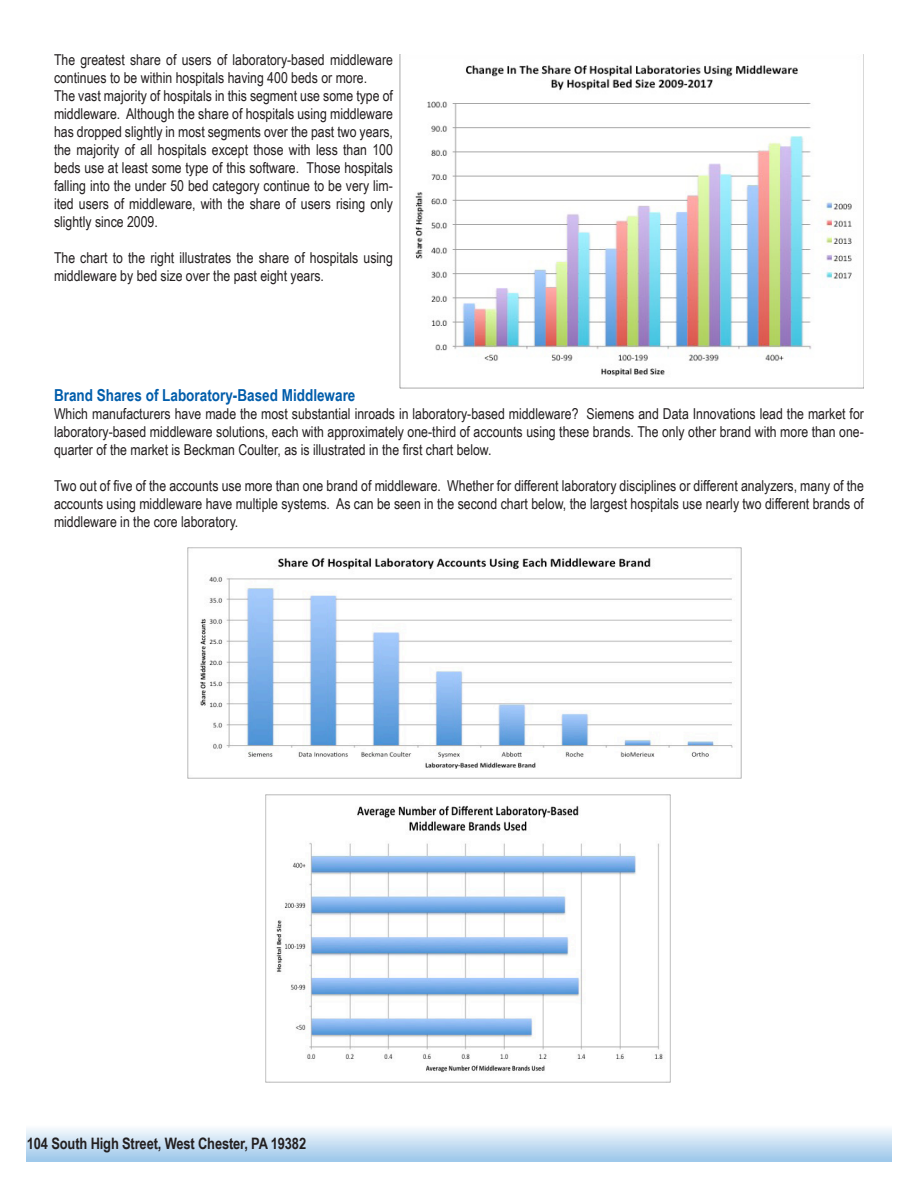
<style>
.page{position:relative;width:918px;height:1188px;background:#fff}
.page>*{position:absolute;margin:0;border:0;box-sizing:border-box;transform-origin:0 0}
.t1{font:700 16.5px "Arial Narrow";color:#015dab}
.t2{font:700 15.75px "Arial Narrow";letter-spacing:-.01em;color:#231f20}
.t3{font:15px/18px "Arial Narrow";color:#231f20;text-align:justify}
</style>
<div class="page">
<svg style="left:27px;top:1128px;width:864px;height:34px;background:#c6def2"></svg>
<img style="left:400px;top:54px;width:464px;height:334px">
<img style="left:188px;top:547px;width:553px;height:231px">
<img style="left:266px;top:795px;width:404px;height:288px">
<p class="t3" style="left:54px;top:50px;width:340px">The greatest share of users of laboratory-based middleware continues to be within hospitals having 400 beds or more.</p>
<p class="t3" style="left:54px;top:86px;width:341px">The vast majority of hospitals in this segment use some type of middleware. Although the share of hospitals using middleware has dropped slightly in most segments over the past two years, the majority of all hospitals except those with less than 100 beds use at least some type of this software. Those hospitals falling into the under 50 bed category continue to be very lim&shy;ited users of middleware, with the share of users rising only slightly since 2009.</p>
<p class="t3" style="left:54px;top:248px;width:341px">The chart to the right illustrates the share of hospitals using middleware by bed size over the past eight years.</p>
<p class="t1" style="left:54px;top:383px;width:303px">Brand Shares of Laboratory-Based Middleware</p>
<p class="t3" style="left:54px;top:404px;width:811px">Which manufacturers have made the most substantial inroads in laboratory-based middleware? Siemens and Data Innovations lead the market for laboratory-based middleware solutions, each with approximately one-third of accounts using these brands. The only other brand with more than one&shy;quarter of the market is Beckman Coulter, as is illustrated in the first chart below.</p>
<p class="t3" style="left:54px;top:476px;width:811px">Two out of five of the accounts use more than one brand of middleware. Whether for different laboratory disciplines or different analyzers, many of the accounts using middleware have multiple systems. As can be seen in the second chart below, the largest hospitals use nearly two different brands of middleware in the core laboratory.</p>
<p class="t2" style="left:27px;top:1132px;width:281px">104 South High Street, West Chester, PA 19382</p>
</div>
